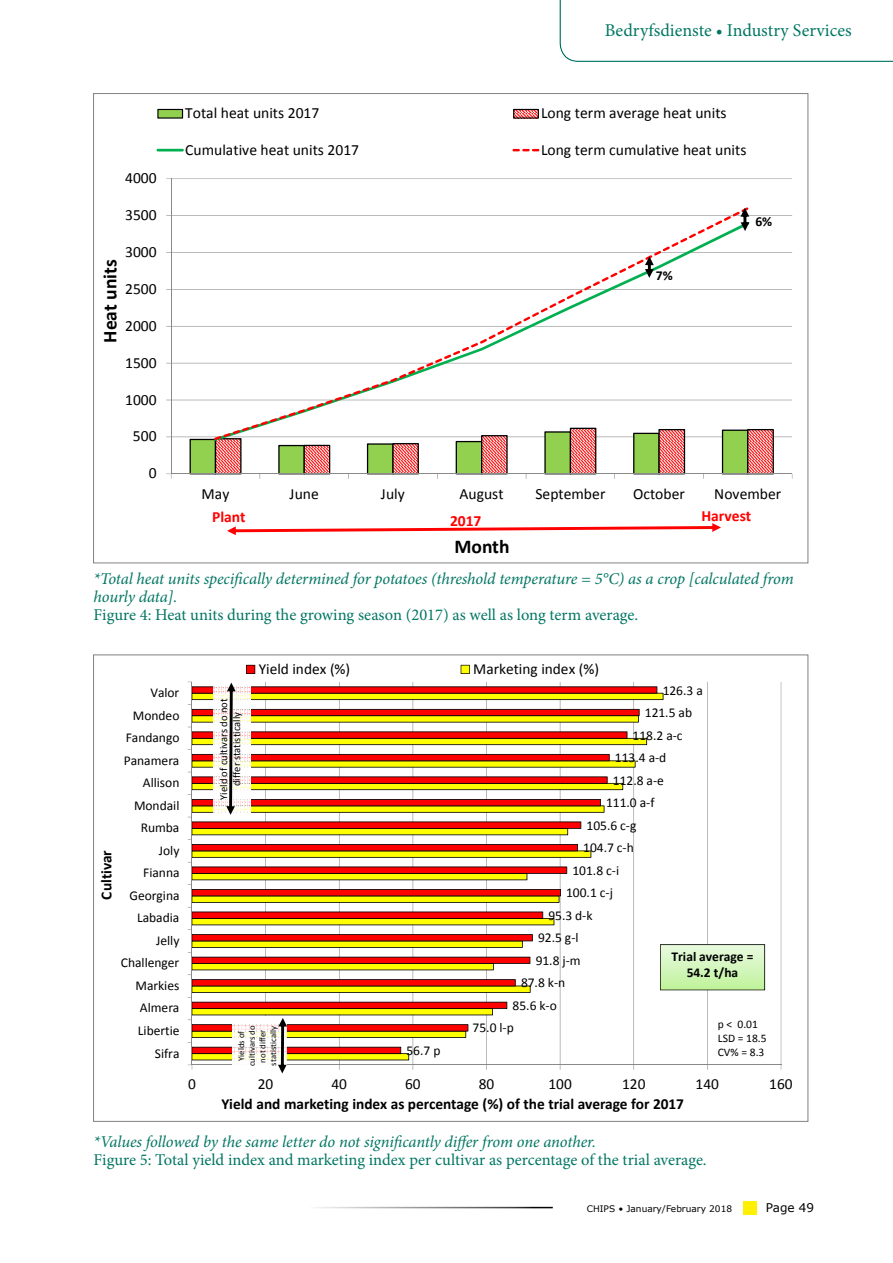
<style>
.page{position:relative;width:893px;height:1263px;background:#fff}
.page>*{position:absolute;margin:0;border:0;box-sizing:border-box;transform-origin:0 0}
.t1{font:700 19.5px "Calibri";color:#000}
.t2{font:18px "Minion Pro";color:#007663}
.t3{font:italic 16.5px/18px "Minion Pro";letter-spacing:-.01em;color:#007663}
.t4{font:16.5px "Minion Pro";color:#007663}
.t5{font:15.6px "Calibri";color:#000}
.t6{font:700 15.6px "Calibri";color:#f00}
.t7{font:700 15.3px "Calibri";color:#000}
.t8{font:15.3px "Calibri";color:#000}
.t9{font:700 13.65px "Calibri";color:#000}
.t10{font:13.5px "Calibri";color:#000}
.t11{font:700 13.5px/16.5px "Calibri";color:#000;text-align:center}
.t12{font:12px "MS Reference Sans Serif";color:#000}
.t13{font:11.55px/14.1px "Calibri";color:#000}
.t14{font:10.65px/12.9px "Calibri";color:#000;text-align:center}
.t15{font:9px "MS Reference Sans Serif";color:#000}
.t16{font:8.7px/10.6px "Calibri";letter-spacing:-.005em;color:#000;text-align:center}
</style>
<div class="page">
<div style="left:743px;top:1200px;width:14px;height:14px;background:#ffef00"></div>
<hr style="left:171px;top:437px;width:621px;height:1px;background:#898989">
<hr style="left:171px;top:400px;width:621px;height:1px;background:#898989">
<hr style="left:171px;top:363px;width:621px;height:1px;background:#898989">
<hr style="left:171px;top:326px;width:621px;height:1px;background:#898989">
<hr style="left:171px;top:289px;width:621px;height:1px;background:#898989">
<hr style="left:171px;top:252px;width:621px;height:1px;background:#898989">
<hr style="left:171px;top:215px;width:621px;height:1px;background:#898989">
<hr style="left:171px;top:179px;width:621px;height:1px;background:#898989">
<hr style="left:171px;top:179px;width:1px;height:295px;background:#898989">
<hr style="left:171px;top:474px;width:621px;height:1px;background:#898989">
<svg style="left:190px;top:429px;width:584px;height:50px"></svg>
<svg style="left:214px;top:207px;width:534px;height:233px"></svg>
<svg style="left:157px;top:109px;width:26px;height:10px"></svg>
<svg style="left:513px;top:109px;width:26px;height:10px"></svg>
<hr style="left:157px;top:149px;width:27px;height:2px;background:#00b050">
<svg style="left:513px;top:149px;width:26px;height:2px"></svg>
<svg style="left:740px;top:208px;width:9px;height:23px"></svg>
<svg style="left:645px;top:256px;width:9px;height:22px"></svg>
<svg style="left:227px;top:523px;width:494px;height:12px"></svg>
<hr style="left:265px;top:682px;width:1px;height:383px;background:#898989">
<hr style="left:339px;top:682px;width:1px;height:383px;background:#898989">
<hr style="left:413px;top:682px;width:1px;height:383px;background:#898989">
<hr style="left:486px;top:682px;width:1px;height:383px;background:#898989">
<hr style="left:560px;top:682px;width:1px;height:383px;background:#898989">
<hr style="left:633px;top:682px;width:1px;height:383px;background:#898989">
<hr style="left:707px;top:682px;width:1px;height:383px;background:#898989">
<hr style="left:781px;top:682px;width:1px;height:383px;background:#898989">
<svg style="left:193px;top:693px;width:470px;height:367px"></svg>
<svg style="left:193px;top:686px;width:464px;height:368px"></svg>
<hr style="left:192px;top:1065px;width:589px;height:1px;background:#898989">
<hr style="left:192px;top:682px;width:1px;height:383px;background:#898989">
<svg style="left:188px;top:1065px;width:5px;height:5px"></svg>
<svg style="left:246px;top:665px;width:9px;height:9px"></svg>
<svg style="left:461px;top:665px;width:9px;height:9px"></svg>
<svg style="left:214px;top:683px;width:37px;height:132px"></svg>
<svg style="left:233px;top:1016px;width:54px;height:58px"></svg>
<svg style="left:660px;top:944px;width:105px;height:46px;background:#ccecb6"></svg>
<h2 class="t2" style="left:605px;top:18px;width:248px">Bedryfsdienste • Industry Services</h2>
<p class="t5" style="left:125px;top:168px;width:33px">4000</p>
<p class="t5" style="left:125px;top:205px;width:33px">3500</p>
<h1 class="t1" style="left:97px;top:343px;width:85px;rotate:-90deg">Heat units</h1>
<p class="t5" style="left:125px;top:242px;width:33px">3000</p>
<p class="t5" style="left:125px;top:279px;width:33px">2500</p>
<p class="t5" style="left:125px;top:316px;width:33px">2000</p>
<p class="t5" style="left:125px;top:353px;width:33px">1500</p>
<p class="t5" style="left:125px;top:389px;width:33px">1000</p>
<p class="t5" style="left:133px;top:426px;width:25px">500</p>
<p class="t5" style="left:149px;top:463px;width:9px">0</p>
<p class="t5" style="left:185px;top:103px;width:136px">Total heat units 2017</p>
<p class="t5" style="left:541px;top:103px;width:187px">Long term average heat units</p>
<p class="t5" style="left:185px;top:140px;width:175px">Cumulative heat units 2017</p>
<p class="t5" style="left:541px;top:140px;width:207px">Long term cumulative heat units</p>
<p class="t9" style="left:656px;top:267px;width:18px">7%</p>
<p class="t9" style="left:755px;top:213px;width:18px">6%</p>
<p class="t5" style="left:201px;top:484px;width:29px">May</p>
<p class="t5" style="left:290px;top:484px;width:31px">June</p>
<p class="t5" style="left:381px;top:484px;width:25px">July</p>
<p class="t5" style="left:459px;top:484px;width:46px">August</p>
<p class="t5" style="left:535px;top:484px;width:72px">September</p>
<p class="t5" style="left:633px;top:484px;width:53px">October</p>
<p class="t5" style="left:714px;top:484px;width:69px">November</p>
<p class="t6" style="left:212px;top:507px;width:35px">Plant</p>
<p class="t6" style="left:450px;top:511px;width:33px">2017</p>
<h1 class="t1" style="left:454px;top:534px;width:57px">Month</h1>
<p class="t6" style="left:701px;top:505px;width:51px">Harvest</p>
<p class="t3" style="left:94px;top:570px;width:702px">*Total heat units specifically determined for potatoes (threshold temperature = 5°C) as a crop [calculated from hourly data].</p>
<p class="t4" style="left:94px;top:603px;width:546px">Figure 4: Heat units during the growing season (2017) as well as long term average.</p>
<p class="t7" style="left:97px;top:899px;width:51px;rotate:-90deg">Cultivar</p>
<p class="t8" style="left:259px;top:659px;width:93px">Yield index (%)</p>
<p class="t8" style="left:473px;top:659px;width:127px">Marketing index (%)</p>
<p class="t10" style="left:150px;top:684px;width:30px">Valor</p>
<p class="t10" style="left:133px;top:707px;width:48px">Mondeo</p>
<p class="t10" style="left:126px;top:729px;width:55px">Fandango</p>
<p class="t10" style="left:124px;top:752px;width:57px">Panamera</p>
<p class="t10" style="left:143px;top:774px;width:38px">Allison</p>
<p class="t10" style="left:134px;top:797px;width:47px">Mondail</p>
<p class="t14" style="left:217px;top:800px;width:103px;rotate:-90deg">Yield of cultivars do not differ statistically</p>
<p class="t10" style="left:663px;top:681px;width:42px">126.3 a</p>
<p class="t10" style="left:645px;top:704px;width:49px">121.5 ab</p>
<p class="t10" style="left:633px;top:726px;width:52px">118.2 a-c</p>
<p class="t10" style="left:615px;top:749px;width:53px">113.4 a-d</p>
<p class="t10" style="left:613px;top:772px;width:53px">112.8 a-e</p>
<p class="t10" style="left:606px;top:794px;width:50px">111.0 a-f</p>
<p class="t10" style="left:141px;top:819px;width:40px">Rumba</p>
<p class="t10" style="left:587px;top:817px;width:51px">105.6 c-g</p>
<p class="t10" style="left:159px;top:842px;width:22px">Joly</p>
<p class="t10" style="left:583px;top:839px;width:52px">104.7 c-h</p>
<p class="t10" style="left:143px;top:864px;width:38px">Fianna</p>
<p class="t10" style="left:572px;top:862px;width:48px">101.8 c-i</p>
<p class="t10" style="left:130px;top:887px;width:51px">Georgina</p>
<p class="t10" style="left:566px;top:884px;width:48px">100.1 c-j</p>
<p class="t10" style="left:137px;top:909px;width:44px">Labadia</p>
<p class="t10" style="left:548px;top:907px;width:46px">95.3 d-k</p>
<p class="t10" style="left:156px;top:932px;width:25px">Jelly</p>
<p class="t10" style="left:538px;top:929px;width:42px">92.5 g-l</p>
<p class="t10" style="left:121px;top:954px;width:60px">Challenger</p>
<p class="t10" style="left:136px;top:977px;width:45px">Markies</p>
<p class="t10" style="left:536px;top:952px;width:47px">91.8 j-m</p>
<p class="t10" style="left:521px;top:974px;width:46px">87.8 k-n</p>
<p class="t11" style="left:671px;top:948px;width:83px">Trial average =<br>54.2 t/ha</p>
<p class="t10" style="left:140px;top:999px;width:41px">Almera</p>
<p class="t10" style="left:513px;top:997px;width:46px">85.6 k-o</p>
<p class="t10" style="left:138px;top:1022px;width:43px">Libertie</p>
<p class="t10" style="left:155px;top:1044px;width:26px">Sifra</p>
<p class="t16" style="left:236px;top:1066px;width:42px;rotate:-90deg">Yields of cultivars do not differ statistically</p>
<p class="t10" style="left:406px;top:1042px;width:35px">56.7 p</p>
<p class="t10" style="left:473px;top:1019px;width:43px">75.0 l-p</p>
<p class="t13" style="left:718px;top:1017px;width:50px">p &lt; 0.01<br>LSD = 18.5<br>CV% = 8.3</p>
<p class="t8" style="left:188px;top:1074px;width:9px">0</p>
<p class="t8" style="left:258px;top:1074px;width:17px">20</p>
<p class="t8" style="left:331px;top:1074px;width:17px">40</p>
<p class="t8" style="left:405px;top:1074px;width:17px">60</p>
<p class="t8" style="left:479px;top:1074px;width:17px">80</p>
<p class="t8" style="left:548px;top:1074px;width:25px">100</p>
<p class="t8" style="left:622px;top:1074px;width:25px">120</p>
<p class="t8" style="left:696px;top:1074px;width:25px">140</p>
<p class="t8" style="left:769px;top:1074px;width:25px">160</p>
<p class="t7" style="left:222px;top:1094px;width:464px">Yield and marketing index as percentage (%) of the trial average for 2017</p>
<p class="t3" style="left:94px;top:1133px;width:504px">*Values followed by the same letter do not significantly differ from one another.</p>
<p class="t4" style="left:94px;top:1149px;width:615px">Figure 5: Total yield index and marketing index per cultivar as percentage of the trial average.</p>
<p class="t15" style="left:587px;top:1203px;width:147px">CHIPS • January/February 2018</p>
<p class="t12" style="left:766px;top:1200px;width:50px">Page 49</p>
</div>
